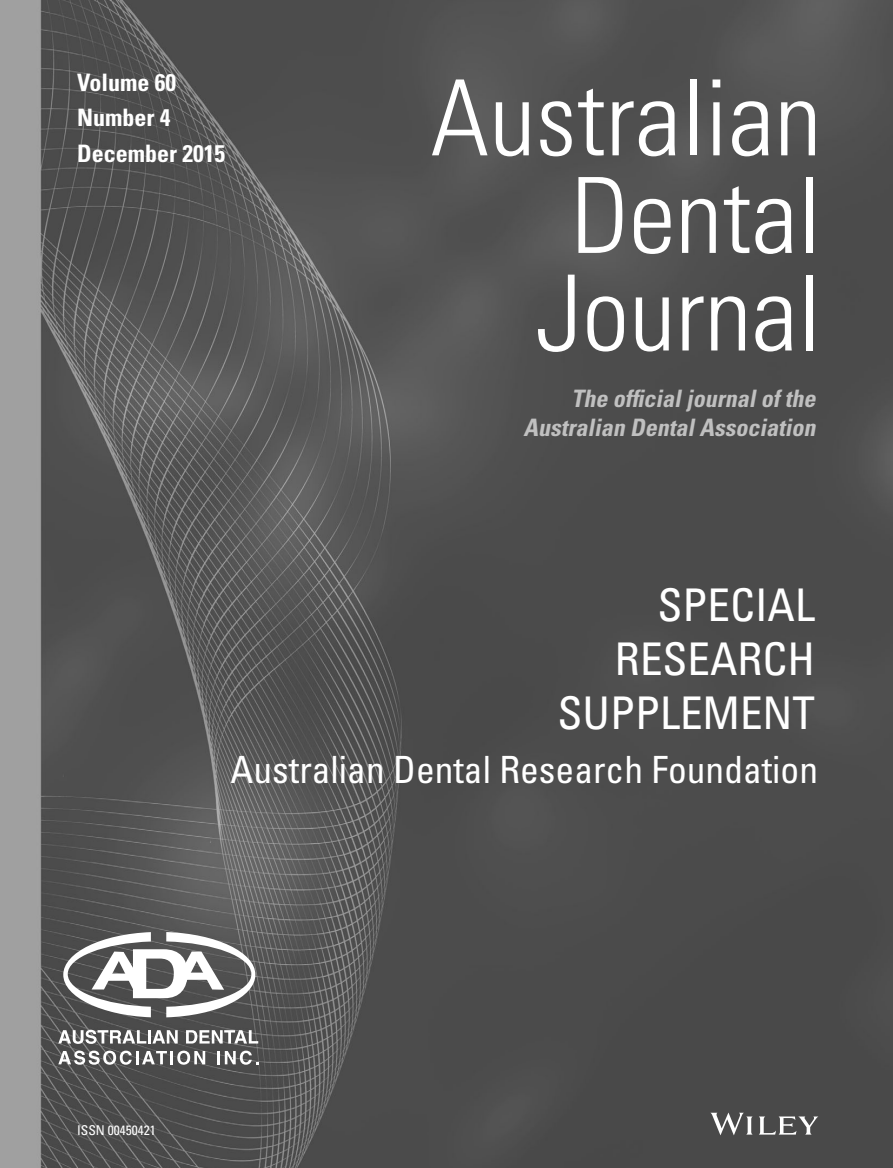
<style>
.page{position:relative;width:893px;height:1168px;background:#fff}
.page>*{position:absolute;margin:0;border:0;box-sizing:border-box;transform-origin:0 0}
.t1{font:300 condensed 105px/97.5px "Univers";color:#fff;text-align:right}
.t2{font:condensed 45px/54px "Univers";color:#fff;text-align:right}
.t3{font:condensed 37.5px "Univers";color:#fff}
.t4{font:italic 700 condensed 24px/28.8px "Univers";color:#c0c0c0;text-align:right}
.t5{font:700 condensed 24px/35.2px "Univers";color:#fff}
.t6{font:condensed 13.5px "Univers";color:#fff}
</style>
<div class="page">
<img style="left:0;top:0;width:893px;height:1167px">
<svg style="left:58px;top:1029px;width:88px;height:14px"></svg>
<hr style="left:148px;top:1029px;width:3px;height:14px;background:#fff">
<svg style="left:152px;top:1029px;width:26px;height:14px"></svg>
<svg style="left:186px;top:1029px;width:72px;height:14px"></svg>
<svg style="left:58px;top:1050px;width:109px;height:14px"></svg>
<hr style="left:170px;top:1050px;width:3px;height:14px;background:#fff">
<svg style="left:177px;top:1050px;width:28px;height:14px"></svg>
<hr style="left:217px;top:1050px;width:3px;height:14px;background:#fff">
<svg style="left:225px;top:1050px;width:34px;height:14px"></svg>
<svg style="left:63px;top:931px;width:192px;height:86px"></svg>
<svg style="left:711px;top:1112px;width:107px;height:22px"></svg>
<p class="t5" style="left:77px;top:67px;width:149px">Volume 60<br>Number 4<br>December 2015</p>
<h1 class="t1" style="left:431px;top:80px;width:392px">Australian<br>Dental<br>Journal</h1>
<p class="t4" style="left:523px;top:387px;width:297px">The officialjournalof the<br>Australian DentalAssociation</p>
<h2 class="t2" style="left:557px;top:582px;width:259px">SPECIAL<br>RESEARCH<br>SUPPLEMENT</h2>
<h3 class="t3" style="left:231px;top:755px;width:589px">Australian Dental Research Foundation</h3>
<p class="t6" style="left:77px;top:1125px;width:80px">ISSN 00450421</p>
</div>
